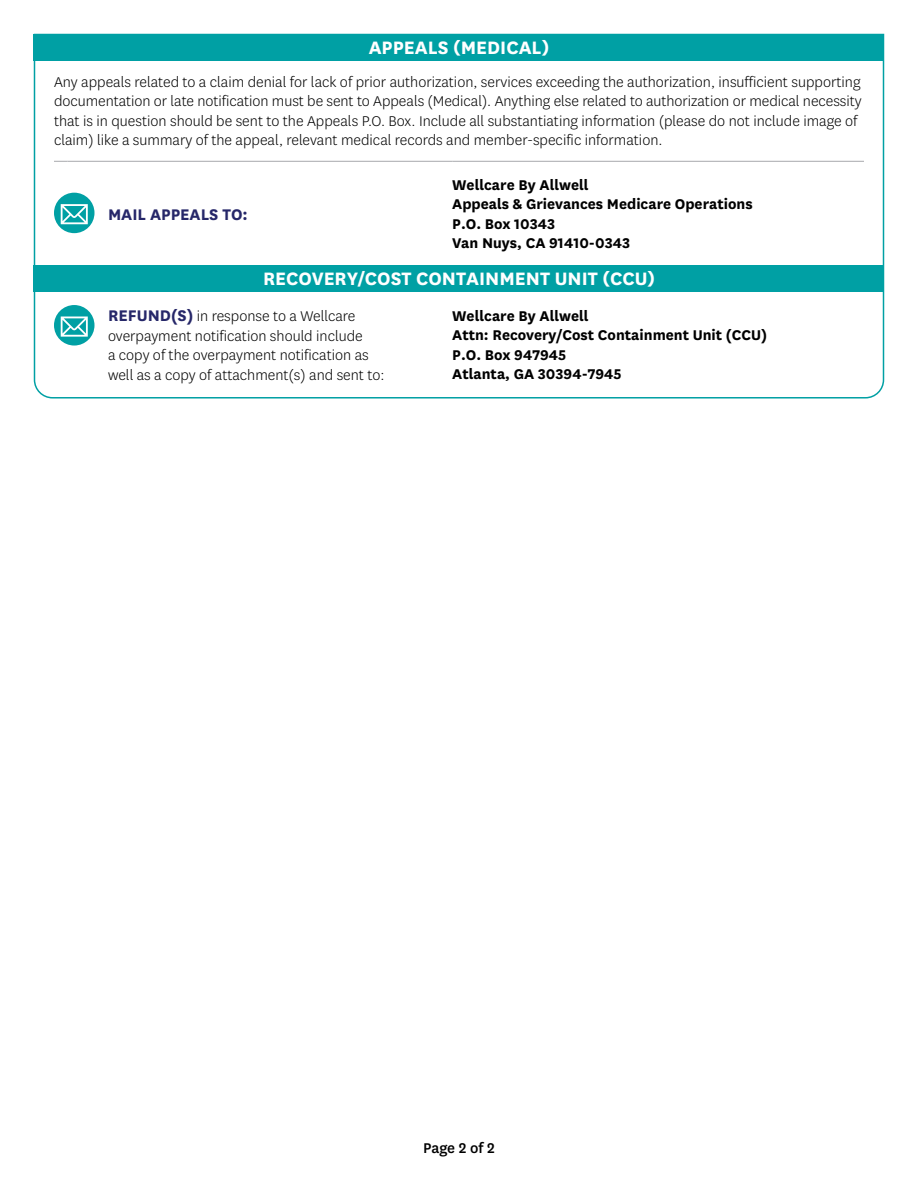
<style>
.page{position:relative;width:918px;height:1188px;background:#fff}
.page>*{position:absolute;margin:0;border:0;box-sizing:border-box;transform-origin:0 0}
.t1{font:700 21px "Centene Sans";color:#fff}
.t2{font:700 18px "Centene Sans";color:#262769}
.t3{font:300 16.5px/19.5px "Centene Sans";color:#000}
.t4{font:700 16.5px/19.5px "Centene Sans";color:#000}
.t5{font:500 16.5px "Centene Sans";color:#000}
.s1{font-weight:700;font-size:18px;color:#262769}
</style>
<div class="page">
<svg style="left:33px;top:33px;width:852px;height:366px"></svg>
<svg style="left:54px;top:161px;width:14px;height:1px"></svg>
<hr style="left:68px;top:161px;width:384px;height:1px;background:#a7a9ac">
<hr style="left:452px;top:161px;width:412px;height:1px;background:#a7a9ac">
<div style="left:34px;top:34px;width:850px;height:27px;background:#00a0a4"></div>
<div style="left:54px;top:193px;width:40px;height:40px;background:#00a0a4;border-radius:50%"></div>
<svg style="left:61px;top:204px;width:27px;height:20px"></svg>
<div style="left:34px;top:265px;width:850px;height:27px;background:#00a0a4"></div>
<div style="left:54px;top:305px;width:40px;height:41px;background:#00a0a4;border-radius:50%"></div>
<svg style="left:61px;top:317px;width:27px;height:20px"></svg>
<h2 class="t1" style="left:369px;top:32px;width:182px">APPEALS (MEDICAL)</h2>
<p class="t3" style="left:54px;top:71px;width:809px">Any appeals related to a claim denial for lack of prior authorization, services exceeding the authorization, insufficient supporting documentation or late notification must be sent to Appeals (Medical). Anything else related to authorization or medical necessity that is in question should be sent to the Appeals P.O. Box. Include all substantiating information (please do not include image of claim) like a summary of the appeal, relevant medical records and member-specific information.</p>
<p class="t4" style="left:452px;top:174px;width:302px">Wellcare By Allwell<br>Appeals &amp; Grievances Medicare Operations<br>P.O. Box 10343<br>Van Nuys, CA 91410-0343</p>
<h2 class="t1" style="left:263px;top:263px;width:393px">RECOVERY/COST CONTAINMENT UNIT (CCU)</h2>
<h3 class="t3" style="left:108px;top:306px;width:278px"><span class="s1">REFUND(S)</span> in response to a Wellcare overpayment notification should include<br>a copy of the overpayment notification as well as a copy of attachment(s) and sent to:</h3>
<p class="t4" style="left:452px;top:305px;width:316px">Wellcare By Allwell<br>Attn: Recovery/Cost Containment Unit (CCU)<br>P.O. Box 947945<br>Atlanta, GA 30394-7945</p>
<h3 class="t2" style="left:108px;top:201px;width:141px">MAIL APPEALS TO:</h3>
<p class="t5" style="left:423px;top:1137px;width:73px">Page 2 of 2</p>
</div>
